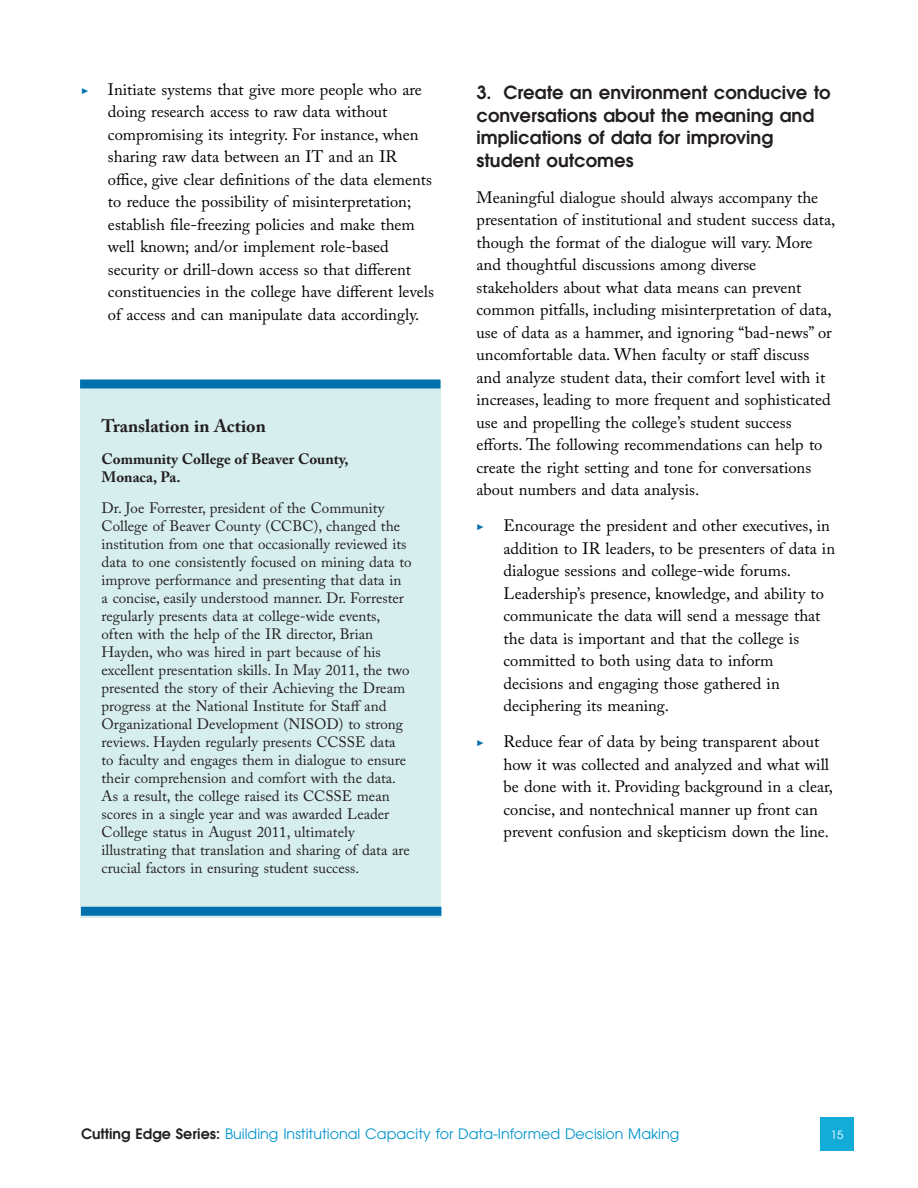
<style>
.page{position:relative;width:918px;height:1188px;background:#fff}
.page>*{position:absolute;margin:0;border:0;box-sizing:border-box;transform-origin:0 0}
.t1{font:600 18px/22.5px "Avant Garde";color:#231f20}
.t2{font:700 18px "Adobe Caslon Pro";color:#231f20}
.t3{font:16.5px/22.5px "Adobe Caslon Pro";color:#000}
.t4{font:15px/18px "Adobe Caslon Pro";color:#231f20}
.t5{font:700 15px/18px "Adobe Caslon Pro";color:#231f20}
.t6{font:14.25px "Avant Garde";color:#0094cc}
.t7{font:11.25px "Avant Garde";color:#fff}
.s1{font-family:"Arno Pro";font-weight:700;color:#0071af}
.s2{font-weight:600;color:#231f20}
</style>
<div class="page">
<div style="left:820px;top:1117px;width:34px;height:34px;background:#13acd9"></div>
<div style="left:80px;top:382px;width:361px;height:536px;background:#d6eeee"></div>
<div style="left:80px;top:380px;width:361px;height:8px;background:#0071af"></div>
<div style="left:81px;top:907px;width:360px;height:9px;background:#0071af"></div>
<p class="t3" style="left:108px;top:78px;width:327px;text-indent:-27px"><span class="s1">▶</span> Initiate systems that give more people who are doing research access to raw data without compromising its integrity. For instance, when sharing raw data between an IT and an IR office, give clear definitions of the data elements to reduce the possibility of misinterpretation; establish file-freezing policies and make them well known; and/or implement role-based security or drill-down access so that different constituencies in the college have different levels of access and can manipulate data accordingly.</p>
<p class="t1" style="left:477px;top:81px;width:356px">3. Create an environment conducive to conversations about the meaning and implications of data for improving student outcomes</p>
<p class="t3" style="left:477px;top:186px;width:360px">Meaningful dialogue should always accompany the presentation of institutional and student success data, though the format of the dialogue will vary. More and thoughtful discussions among diverse stakeholders about what data means can prevent common pitfalls, including misinterpretation of data, use of data as a hammer, and ignoring “bad-news” or uncomfortable data. When faculty or staff discuss and analyze student data, their comfort level with it increases, leading to more frequent and sophisticated use and propelling the college’s student success efforts. The following recommendations can help to create the right setting and tone for conversations about numbers and data analysis.</p>
<p class="t3" style="left:504px;top:514px;width:333px;text-indent:-27px"><span class="s1">▶</span> Encourage the president and other executives, in addition to IR leaders, to be presenters of data in dialogue sessions and college-wide forums.<br>Leadership’s presence, knowledge, and ability to communicate the data will send a message that the data is important and that the college is committed to both using data to inform decisions and engaging those gathered in deciphering its meaning.</p>
<p class="t3" style="left:504px;top:730px;width:331px;text-indent:-27px"><span class="s1">▶</span> Reduce fear of data by being transparent about how it was collected and analyzed and what will be done with it. Providing background in a clear, concise, and nontechnical manner up front can prevent confusion and skepticism down the line.</p>
<p class="t2" style="left:102px;top:415px;width:166px">Translation in Action</p>
<p class="t5" style="left:102px;top:449px;width:249px">Community College of Beaver County,<br>Monaca, Pa.</p>
<p class="t4" style="left:102px;top:499px;width:312px">Dr. Joe Forrester, president of the Community College of Beaver County (CCBC), changed the institution from one that occasionally reviewed its data to one consistently focused on mining data to improve performance and presenting that data in<br>a concise, easily understood manner. Dr. Forrester regularly presents data at college-wide events, often with the help of the IR director, Brian Hayden, who was hired in part because of his excellent presentation skills. In May 2011, the two presented the story of their Achieving the Dream progress at the National Institute for Staff and Organizational Development (NISOD) to strong reviews. Hayden regularly presents CCSSE data<br>to faculty and engages them in dialogue to ensure their comprehension and comfort with the data.<br>As a result, the college raised its CCSSE mean scores in a single year and was awarded Leader College status in August 2011, ultimately illustrating that translation and sharing of data are crucial factors in ensuring student success.</p>
<p class="t6" style="left:81px;top:1125px;width:600px"><span class="s2">Cutting Edge Series:</span> Building Institutional Capacity for Data-Informed Decision Making</p>
<p class="t7" style="left:831px;top:1128px;width:14px">15</p>
</div>
